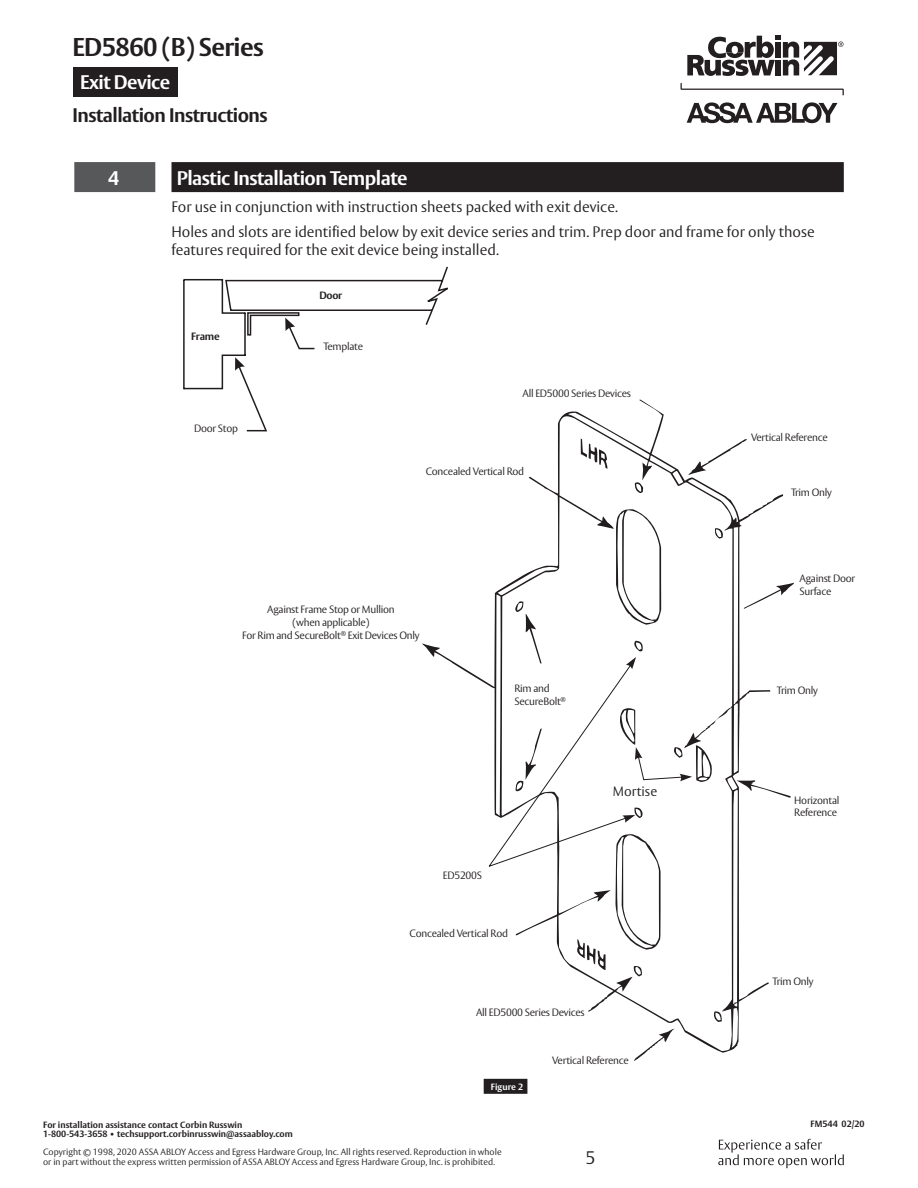
<style>
.page{position:relative;width:918px;height:1188px;background:#fff}
.page>*{position:absolute;margin:0;border:0;box-sizing:border-box;transform-origin:0 0}
.t1{font:700 25.5px "ASSA Vesta";letter-spacing:-.025em;color:#231f20}
.t2{font:700 19.5px "ASSA Vesta";letter-spacing:-.025em;color:#fff}
.t3{font:700 19.5px "ASSA Vesta";letter-spacing:-.025em;color:#231f20}
.t4{font:300 18px "ASSA Vesta";color:#231f20}
.t5{font:300 15px/24.8px "ASSA Vesta";color:#231f20}
.t6{font:300 13.5px "ASSA Vesta";color:#231f20}
.t7{font:300 10.5px/12.6px "ASSA Vesta";letter-spacing:-.025em;color:#231f20}
.t8{font:700 10.5px "ASSA Vesta";letter-spacing:-.025em;color:#231f20}
.t9{font:300 9px/10.8px "ASSA Vesta";color:#231f20}
.t10{font:700 9px "ASSA Vesta";color:#231f20}
.t11{font:700 9px "ASSA Vesta";color:#fff}
</style>
<div class="page">
<div style="left:73px;top:67px;width:105px;height:30px;background:#231f20"></div>
<svg style="left:681px;top:83px;width:163px;height:12px"></svg>
<svg style="left:687px;top:102px;width:151px;height:21px"></svg>
<svg style="left:687px;top:36px;width:156px;height:40px"></svg>
<svg style="left:718px;top:1139px;width:126px;height:29px"></svg>
<div style="left:74px;top:162px;width:81px;height:30px;background:#57585a"></div>
<div style="left:172px;top:162px;width:672px;height:30px;background:#231f20"></div>
<svg style="left:487px;top:413px;width:307px;height:648px"></svg>
<svg style="left:183px;top:266px;width:265px;height:166px"></svg>
<div style="left:321px;top:338px;width:60px;height:15px;background:#fff"></div>
<div style="left:424px;top:465px;width:102px;height:12px;background:#fff"></div>
<div style="left:512px;top:678px;width:75px;height:33px;background:#fff"></div>
<div style="left:611px;top:783px;width:59px;height:15px;background:#fff"></div>
<div style="left:407px;top:927px;width:103px;height:12px;background:#fff"></div>
<div style="left:474px;top:1006px;width:113px;height:12px;background:#fff"></div>
<div style="left:550px;top:1053px;width:81px;height:13px;background:#fff"></div>
<div style="left:770px;top:974px;width:46px;height:13px;background:#fff"></div>
<div style="left:792px;top:793px;width:50px;height:26px;background:#fff"></div>
<div style="left:775px;top:684px;width:45px;height:12px;background:#fff"></div>
<div style="left:789px;top:484px;width:59px;height:15px;background:#fff"></div>
<div style="left:749px;top:431px;width:81px;height:12px;background:#fff"></div>
<div style="left:317px;top:287px;width:38px;height:15px;background:#fff"></div>
<div style="left:189px;top:328px;width:46px;height:16px;background:#fff"></div>
<div style="left:192px;top:422px;width:48px;height:12px;background:#fff"></div>
<div style="left:484px;top:1079px;width:43px;height:15px;background:#231f20"></div>
<h1 class="t1" style="left:73px;top:31px;width:193px">ED5860 (B) Series</h1>
<h2 class="t2" style="left:80px;top:70px;width:92px">Exit Device</h2>
<h2 class="t3" style="left:73px;top:103px;width:197px">Installation Instructions</h2>
<h2 class="t2" style="left:108px;top:166px;width:13px">4</h2>
<h2 class="t2" style="left:177px;top:166px;width:232px">Plastic Installation Template</h2>
<h3 class="t5" style="left:172px;top:195px;width:645px">For use in conjunction with instruction sheets packed with exit device.<br>Holes and slots are identified below by exit device series and trim. Prep door and frame for only those</h3>
<h3 class="t5" style="left:172px;top:238px;width:329px">features required for the exit device being installed.</h3>
<p class="t8" style="left:191px;top:329px;width:30px">Frame</p>
<p class="t7" style="left:194px;top:422px;width:46px">Door Stop</p>
<p class="t8" style="left:319px;top:288px;width:24px">Door</p>
<p class="t7" style="left:323px;top:340px;width:41px">Template</p>
<p class="t7" style="left:523px;top:388px;width:110px">All ED5000 Series Devices</p>
<p class="t7" style="left:426px;top:466px;width:100px">Concealed Vertical Rod</p>
<p class="t7" style="left:242px;top:604px;width:179px;text-align:center">Against Frame Stop or Mullion<br>(when applicable)<br>For Rim and SecureBolt<sup>®</sup> Exit Devices Only</p>
<p class="t7" style="left:514px;top:683px;width:53px">Rim and<br>SecureBolt<sup>®</sup></p>
<p class="t7" style="left:443px;top:870px;width:41px">ED5200S</p>
<p class="t7" style="left:410px;top:928px;width:100px">Concealed Vertical Rod</p>
<p class="t6" style="left:613px;top:783px;width:46px">Mortise</p>
<p class="t7" style="left:476px;top:1007px;width:110px">All ED5000 Series Devices</p>
<p class="t7" style="left:552px;top:1054px;width:78px">Vertical Reference</p>
<p class="t11" style="left:491px;top:1082px;width:34px">Figure 2</p>
<p class="t7" style="left:751px;top:431px;width:78px">Vertical Reference</p>
<p class="t7" style="left:791px;top:486px;width:42px">Trim Only</p>
<p class="t7" style="left:800px;top:573px;width:57px">Against Door<br>Surface</p>
<p class="t7" style="left:777px;top:685px;width:42px">Trim Only</p>
<p class="t7" style="left:794px;top:794px;width:47px">Horizontal<br>Reference</p>
<p class="t7" style="left:773px;top:975px;width:42px">Trim Only</p>
<p class="t10" style="left:43px;top:1120px;width:201px">For installation assistance contact Corbin Russwin</p>
<p class="t10" style="left:811px;top:1119px;width:56px">FM544 02/20</p>
<p class="t10" style="left:43px;top:1129px;width:251px">1-800-543-3658 • techsupport.corbinrusswin@assaabloy.com</p>
<p class="t9" style="left:43px;top:1147px;width:460px">Copyright © 1998, 2020 ASSA ABLOY Access and Egress Hardware Group, Inc. All rights reserved. Reproduction in whole or in part without the express written permission of ASSA ABLOY Access and Egress Hardware Group, Inc. is prohibited.</p>
<h3 class="t4" style="left:585px;top:1147px;width:12px">5</h3>
</div>
